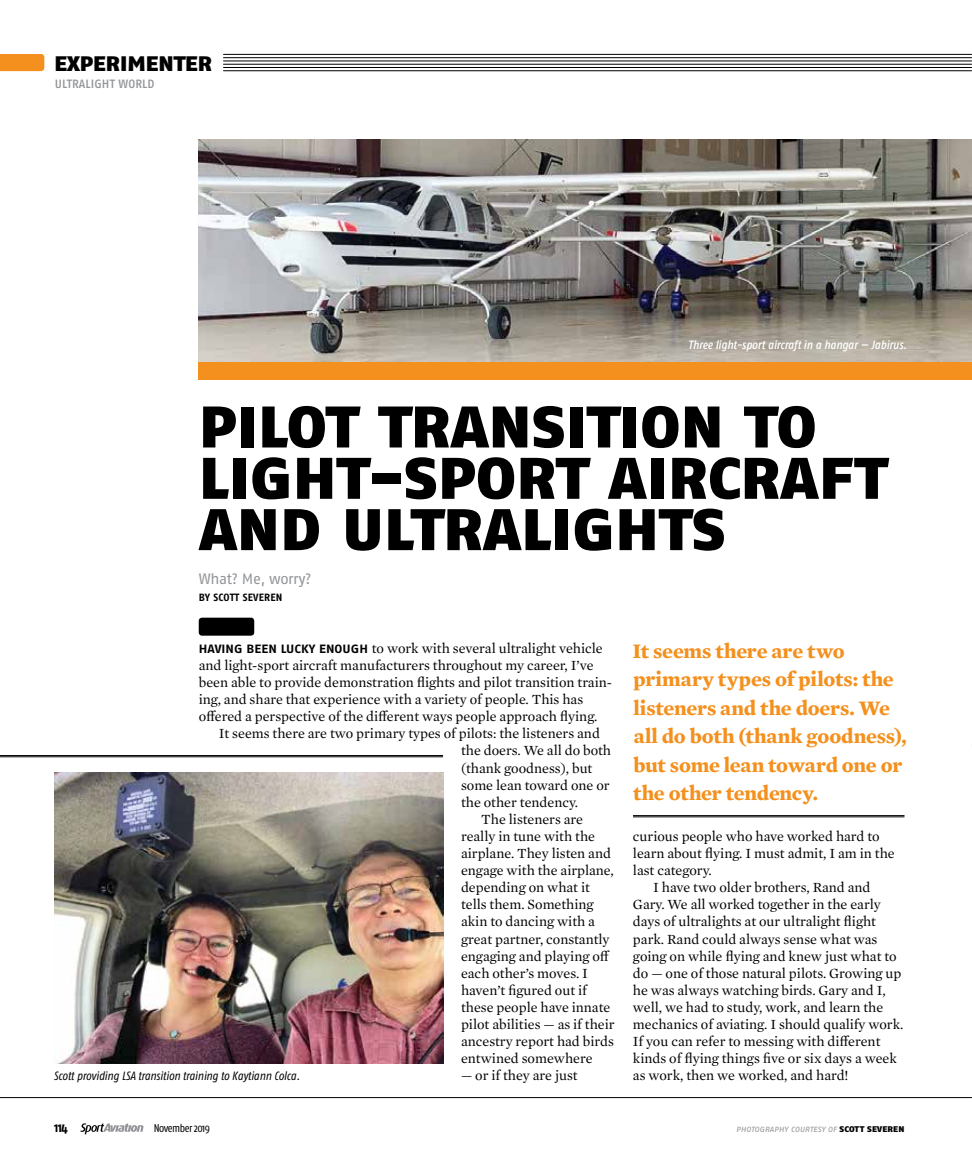
<style>
.page{position:relative;width:972px;height:1175px;background:#fff}
.page>*{position:absolute;margin:0;border:0;box-sizing:border-box;transform-origin:0 0}
.t1{font:900 58.5px/51.3px "Fago OT Extd";letter-spacing:.01em;color:#000}
.t2{font:700 21px/28.5px "Mercury Text G1";letter-spacing:-.01em;color:#f4901d}
.t3{font:900 21px "Fago OT Extd";color:#000}
.t4{font:15px "Fago OT";letter-spacing:-.025em;color:#939598}
.t5{font:14.25px/17.1px "Mercury Text G1";color:#000}
.t6{font:700 condensed 13.5px "Fago OT";color:#000}
.t7{font:italic condensed 12px "Fago OT";color:#000}
.t8{font:italic 500 condensed 12px "Fago OT";letter-spacing:.005em;color:#fff}
.t9{font:500 12px "Fago OT";letter-spacing:.01em;color:#939598}
.t10{font:condensed 11.25px "Fago OT";letter-spacing:-.04em;color:#000}
.t11{font:700 10.5px "Fago OT";letter-spacing:.02em;color:#000}
.t12{font:7.5px "Fago OT Extd Ita";letter-spacing:.02em;color:#939598}
.s1{font-family:"Fago OT Extd";font-weight:700;font-size:12px}
.s2{font-family:"Fago OT Extd";font-weight:900;font-size:8.25px;color:#000}
</style>
<div class="page">
<div style="left:199px;top:617px;width:55px;height:18px;background:#000;border-radius:3px"></div>
<img style="left:54px;top:772px;width:389px;height:291px">
<img style="left:199px;top:140px;width:773px;height:222px">
<hr style="left:0;top:755px;width:443px;height:1px;background:#000">
<hr style="left:0;top:756px;width:443px;height:1px;background:#000">
<div style="left:199px;top:362px;width:773px;height:17px;background:#f4901d"></div>
<svg style="left:0;top:54px;width:44px;height:17px"></svg>
<hr style="left:224px;top:54px;width:748px;height:1px;background:#000">
<hr style="left:224px;top:70px;width:748px;height:1px;background:#000">
<hr style="left:224px;top:67px;width:748px;height:1px;background:#000">
<hr style="left:224px;top:64px;width:748px;height:1px;background:#000">
<hr style="left:224px;top:61px;width:748px;height:1px;background:#000">
<hr style="left:224px;top:57px;width:748px;height:1px;background:#000">
<hr style="left:0;top:1097px;width:972px;height:1px;background:#000">
<svg style="left:80px;top:1123px;width:63px;height:11px"></svg>
<hr style="left:633px;top:815px;width:271px;height:1px;background:#000">
<hr style="left:633px;top:816px;width:271px;height:1px;background:#000">
<h2 class="t3" style="left:54px;top:51px;width:159px">EXPERIMENTER</h2>
<p class="t9" style="left:55px;top:77px;width:101px">ULTRALIGHT WORLD</p>
<p class="t8" style="left:688px;top:338px;width:220px">Three light-sport aircraft in a hangar — Jabirus.</p>
<h1 class="t1" style="left:199px;top:401px;width:689px">PILOT TRANSITION TO<br>LIGHT-SPORT AIRCRAFT<br>AND ULTRALIGHTS</h1>
<p class="t4" style="left:199px;top:570px;width:114px">What? Me, worry?</p>
<p class="t11" style="left:199px;top:591px;width:85px">BY SCOTT SEVEREN</p>
<p class="t5" style="left:199px;top:638px;width:415px"><span class="s1">HAVING BEEN LUCKY ENOUGH</span> to work with several ultralight vehicle and light-sport aircraft manufacturers throughout my career, I’ve been able to provide demonstration flights and pilot transition train&shy;ing, and share that experience with a variety of people. This has offered a perspective of the different ways people approach flying.</p>
<p class="t5" style="left:219px;top:724px;width:382px">It seems there are two primary types of pilots: the listeners and</p>
<p class="t5" style="left:461px;top:741px;width:152px">the doers. We all do both</p>
<p class="t5" style="left:461px;top:758px;width:133px">(thank goodness), but</p>
<p class="t5" style="left:461px;top:775px;width:150px">some lean toward one or</p>
<p class="t5" style="left:461px;top:792px;width:119px">the other tendency.</p>
<p class="t5" style="left:481px;top:809px;width:103px">The listeners are</p>
<p class="t5" style="left:461px;top:827px;width:136px">really in tune with the</p>
<p class="t5" style="left:461px;top:844px;width:152px">airplane. They listen and</p>
<p class="t5" style="left:461px;top:861px;width:154px">engage with the airplane,</p>
<p class="t5" style="left:461px;top:878px;width:130px">depending on what it</p>
<p class="t5" style="left:461px;top:895px;width:134px">tells them. Something</p>
<p class="t5" style="left:461px;top:912px;width:136px">akin to dancing with a</p>
<p class="t5" style="left:461px;top:929px;width:150px">great partner, constantly</p>
<p class="t5" style="left:461px;top:946px;width:150px">engaging and playing off</p>
<p class="t5" style="left:461px;top:963px;width:129px">each other’s moves. I</p>
<p class="t5" style="left:461px;top:980px;width:127px">haven’t figured out if</p>
<p class="t5" style="left:461px;top:998px;width:151px">these people have innate</p>
<p class="t5" style="left:461px;top:1015px;width:155px">pilot abilities — as if their</p>
<p class="t5" style="left:461px;top:1032px;width:154px">ancestry report had birds</p>
<p class="t5" style="left:461px;top:1049px;width:133px">entwined somewhere</p>
<p class="t5" style="left:461px;top:1066px;width:118px">— or if they are just</p>
<p class="t7" style="left:54px;top:1069px;width:248px">Scott providing LSA transition training to Kaytiann Colca.</p>
<h2 class="t2" style="left:632px;top:635px;width:276px">It seems there are two primary types of pilots: the listeners and the doers. We all do both (thank goodness), but some lean toward one or the other tendency.</h2>
<p class="t5" style="left:633px;top:827px;width:248px">curious people who have worked hard to</p>
<p class="t5" style="left:633px;top:844px;width:263px">learn about flying. I must admit, I am in the</p>
<p class="t5" style="left:633px;top:861px;width:80px">last category.</p>
<p class="t5" style="left:653px;top:878px;width:219px">I have two older brothers, Rand and</p>
<p class="t5" style="left:633px;top:895px;width:249px">Gary. We all worked together in the early</p>
<p class="t5" style="left:633px;top:912px;width:245px">days of ultralights at our ultralight flight</p>
<p class="t5" style="left:633px;top:929px;width:246px">park. Rand could always sense what was</p>
<p class="t5" style="left:633px;top:946px;width:265px">going on while flying and knew just what to</p>
<p class="t5" style="left:633px;top:963px;width:270px">do — one of those natural pilots. Growing up</p>
<p class="t5" style="left:633px;top:980px;width:254px">he was always watching birds. Gary and I,</p>
<p class="t5" style="left:633px;top:998px;width:252px">well, we had to study, work, and learn the</p>
<p class="t5" style="left:633px;top:1015px;width:272px">mechanics of aviating. I should qualify work.</p>
<p class="t5" style="left:633px;top:1032px;width:249px">If you can refer to messing with different</p>
<p class="t5" style="left:633px;top:1049px;width:265px">kinds of flying things five or six days a week</p>
<p class="t5" style="left:633px;top:1066px;width:217px">as work, then we worked, and hard!</p>
<p class="t6" style="left:54px;top:1118px;width:15px">114</p>
<p class="t10" style="left:154px;top:1121px;width:58px">November 2019</p>
<p class="t12" style="left:736px;top:1124px;width:170px">PHOTOGRAPHY COURTESY OF <span class="s2">SCOTT SEVEREN</span></p>
</div>
